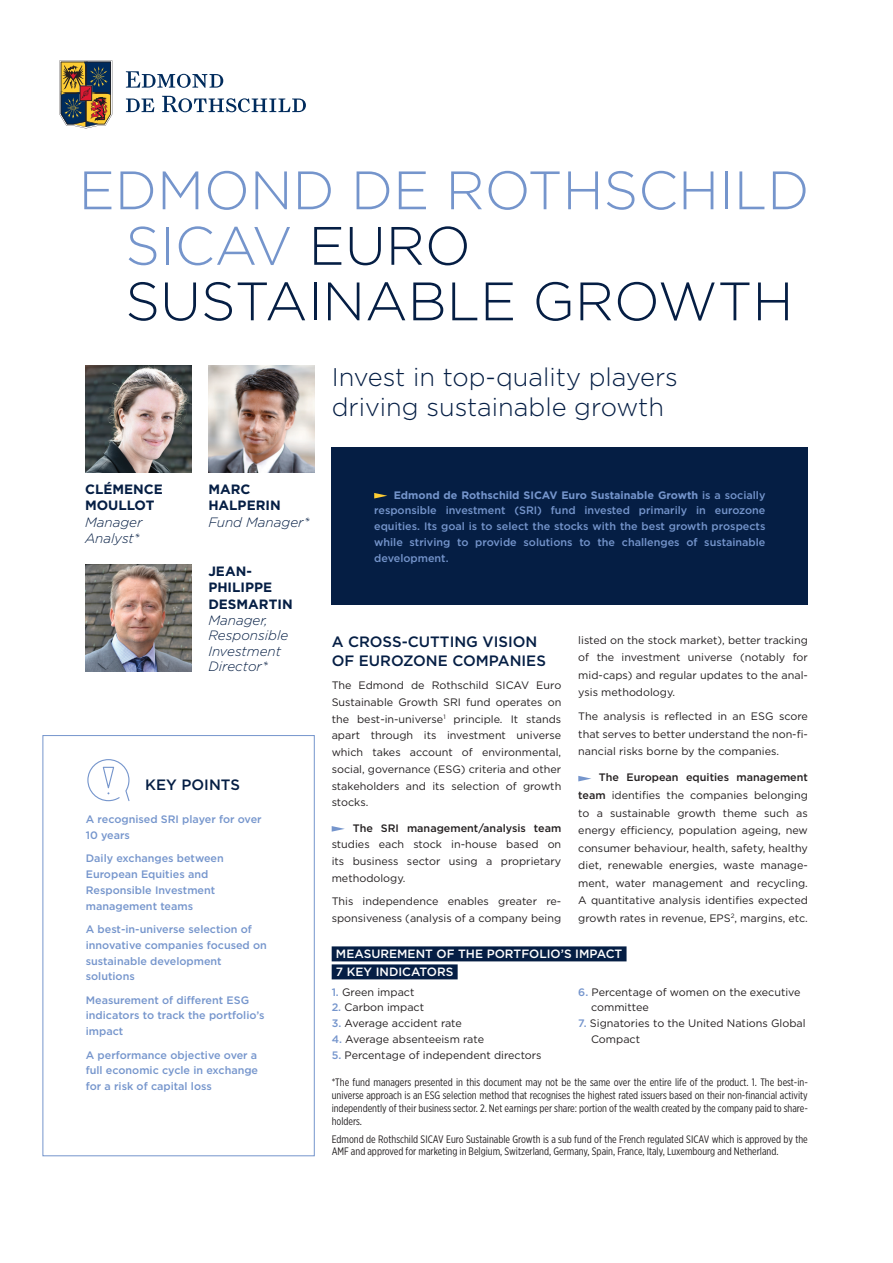
<style>
.page{position:relative;width:893px;height:1263px;background:#fff}
.page>*{position:absolute;margin:0;border:0;box-sizing:border-box;transform-origin:0 0}
.t1{font:300 54px/55.5px "Gotham";color:#7595cc}
.t2{font:300 25.5px/30px "Gotham";color:#051e44}
.t3{font:500 15px/19px "Gotham";color:#051e44}
.t4{font:italic 300 13.5px/15.5px "Gotham";color:#051e44}
.t5{font:700 13.5px/16.5px "Gotham";color:#051e44}
.t6{font:500 12px/18px "Gotham";color:#fff}
.t7{font:10.8px/17.5px "Gotham";color:#231f20;text-align:justify}
.t8{font:500 10.8px/15.8px "Gotham";color:#7595cc}
.t9{font:10.8px/12.9px "Gotham X Narrow";color:#231f20;text-align:justify}
.t10{font:500 10.8px "Gotham";color:#231f20}
.s1{color:#051e44}
.s2{font-weight:700}
.s3{font-weight:500}
.s4{font-weight:500;color:#7595cc}
</style>
<div class="page">
<div style="left:43px;top:735px;width:272px;height:421px;border:1px solid #7595cc"></div>
<img style="left:85px;top:565px;width:106px;height:106px">
<img style="left:208px;top:366px;width:107px;height:106px">
<svg style="left:87px;top:759px;width:43px;height:43px"></svg>
<svg style="left:60px;top:60px;width:52px;height:68px;background:#756751"></svg>
<svg style="left:126px;top:99px;width:28px;height:13px"></svg>
<svg style="left:162px;top:96px;width:144px;height:16px"></svg>
<svg style="left:126px;top:71px;width:97px;height:17px"></svg>
<div style="left:332px;top:447px;width:476px;height:158px;background:#051e44"></div>
<svg style="left:374px;top:493px;width:13px;height:5px"></svg>
<svg style="left:332px;top:826px;width:13px;height:6px"></svg>
<svg style="left:578px;top:776px;width:13px;height:5px"></svg>
<div style="left:332px;top:946px;width:294px;height:15px;background:#051e44"></div>
<div style="left:332px;top:964px;width:126px;height:15px;background:#051e44"></div>
<img style="left:85px;top:366px;width:106px;height:106px">
<h1 class="t1" style="left:125px;top:161px;width:686px;text-indent:-47px">EDMOND DE ROTHSCHILD<br>SICAV <span class="s1">EURO<br>SUSTAINABLE GROWTH</span></h1>
<h2 class="t2" style="left:332px;top:361px;width:348px">Invest in top-quality players driving sustainable growth</h2>
<p class="t5" style="left:85px;top:480px;width:79px">CLÉMENCE<br>MOULLOT</p>
<p class="t4" style="left:85px;top:513px;width:59px;line-height:16.5px">Manager<br>Analyst*</p>
<p class="t5" style="left:208px;top:480px;width:74px">MARC<br>HALPERIN</p>
<p class="t4" style="left:208px;top:514px;width:103px">Fund Manager*</p>
<p class="t5" style="left:208px;top:562px;width:86px">JEAN-<br>PHILIPPE<br>DESMARTIN</p>
<p class="t4" style="left:208px;top:612px;width:81px">Manager,<br>Responsible<br>Investment<br>Director*</p>
<h3 class="t3" style="left:145px;top:775px;width:96px">KEY POINTS</h3>
<p class="t8" style="left:86px;top:811px;width:177px">A recognised SRI player for over<br>10 years</p>
<p class="t8" style="left:86px;top:850px;width:140px">Daily exchanges between<br>European Equities and<br>Responsible Investment management teams</p>
<p class="t8" style="left:86px;top:921px;width:183px">A best-in-universe selection of innovative companies focused on sustainable development solutions</p>
<p class="t8" style="left:86px;top:992px;width:180px">Measurement of different ESG indicators to track the portfolio’s impact</p>
<p class="t8" style="left:86px;top:1047px;width:174px;text-align:justify">A performance objective over a full economic cycle in exchange for a risk of capital loss</p>
<p class="t8" style="left:374px;top:487px;width:393px;text-align:justify;text-indent:20px"><span class="s2">Edmond de Rothschild SICAV Euro Sustainable Growth</span> is a socially responsible investment (SRI) fund invested primarily in eurozone equities. Its goal is to select the stocks with the best growth prospects while striving to provide solutions to the challenges of sustainable development.</p>
<p class="t7" style="left:578px;top:631px;width:231px">listed on the stock market), better tracking of the investment universe (notably for mid-caps) and regular updates to the anal&shy;ysis methodology.</p>
<p class="t7" style="left:578px;top:707px;width:231px">The analysis is reflected in an ESG score that serves to better understand the non-fi&shy;nancial risks borne by the companies.</p>
<p class="t7" style="left:578px;top:769px;width:231px;text-indent:21px"><span class="s3">The European equities management team</span> identifies the companies belonging to a sustainable growth theme such as energy efficiency, population ageing, new consumer behaviour, health, safety, healthy diet, renewable energies, waste manage&shy;ment, water management and recycling.<br>A quantitative analysis identifies expected growth rates in revenue, EPS<sup>2</sup>, margins, etc.</p>
<p class="t6" style="left:336px;top:945px;width:288px">MEASUREMENT OF THE PORTFOLIO’S IMPACT<br>7 KEY INDICATORS</p>
<h3 class="t3" style="left:332px;top:632px;width:216px">A CROSS-CUTTING VISION<br>OF EUROZONE COMPANIES</h3>
<p class="t7" style="left:332px;top:677px;width:231px;line-height:16.8px">The Edmond de Rothschild SICAV Euro Sustainable Growth SRI fund operates on the best-in-universe<sup>1</sup> principle. It stands apart through its investment universe which takes account of environmental, social, governance (ESG) criteria and other stakeholders and its selection of growth stocks.</p>
<p class="t10" style="left:353px;top:821px;width:210px">The SRI management/analysis team</p>
<p class="t7" style="left:332px;top:836px;width:231px;line-height:16.8px">studies each stock in-house based on its business sector using a proprietary methodology.</p>
<p class="t7" style="left:332px;top:892px;width:231px;line-height:16.8px">This independence enables greater re&shy;sponsiveness (analysis of a company being</p>
<p class="t7" style="left:332px;top:983px;width:84px"><span class="s4">1.</span> Green impact</p>
<p class="t7" style="left:332px;top:998px;width:94px"><span class="s4">2.</span> Carbon impact</p>
<p class="t7" style="left:332px;top:1014px;width:132px"><span class="s4">3.</span> Average accident rate</p>
<p class="t7" style="left:332px;top:1030px;width:154px"><span class="s4">4.</span> Average absenteeism rate</p>
<p class="t7" style="left:332px;top:1046px;width:211px"><span class="s4">5.</span> Percentage of independent directors</p>
<p class="t7" style="left:591px;top:984px;width:211px;line-height:15.8px;text-indent:-13px"><span class="s4">6.</span> Percentage of women on the executive committee</p>
<p class="t7" style="left:591px;top:1015px;width:216px;line-height:15.8px;text-indent:-13px"><span class="s4">7.</span> Signatories to the United Nations Global<br>Compact</p>
<p class="t9" style="left:332px;top:1075px;width:478px">*The fund managers presented in this document may not be the same over the entire life of the product. 1. The best-in&shy;universe approach is an ESG selection method that recognises the highest rated issuers based on their non-financial activity independently of their business sector. 2. Net earnings per share: portion of the wealth created by the company paid to share&shy;holders.</p>
<p class="t9" style="left:332px;top:1132px;width:478px">Edmond de Rothschild SICAV Euro Sustainable Growth is a sub fund of the French regulated SICAV which is approved by the<br>AMF and approved for marketing in Belgium, Switzerland, Germany, Spain, France, Italy, Luxembourg and Netherland.</p>
</div>
